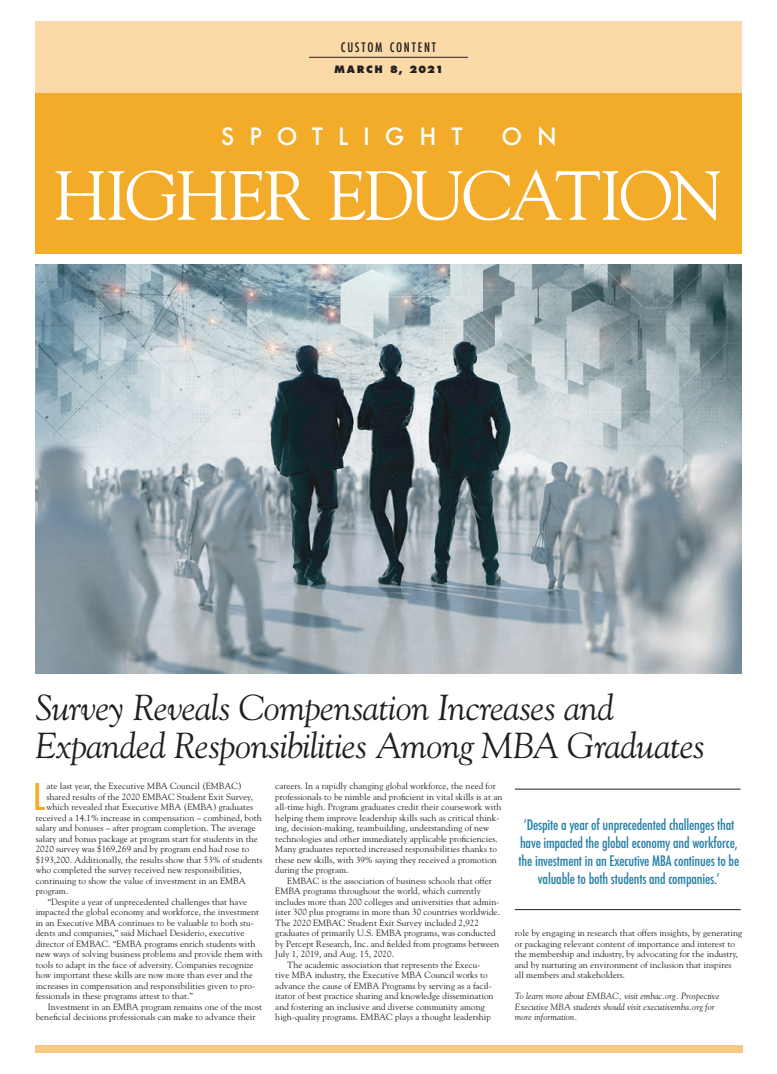
<style>
.page{position:relative;width:777px;height:1074px;background:#fff}
.page>*{position:absolute;margin:0;border:0;box-sizing:border-box;transform-origin:0 0}
.t1{font:69px "Goudy";letter-spacing:-.04em;color:#fff}
.t2{font:500 condensed 40.5px "Futura T";color:#f3ac2a}
.t3{font:italic 36px/38px "Goudy";letter-spacing:-.015em;color:#231f20}
.t4{font:500 26.2px "Futura T";letter-spacing:.57em;color:#fff}
.t5{font:500 condensed 16px/18px "Futura T";letter-spacing:-.01em;color:#257fa7;text-align:center}
.t6{font:500 condensed 12.8px "Futura";letter-spacing:.13em;color:#231f20}
.t7{font:800 11px "Futura T";color:#231f20}
.t8{font:9px/10.5px "Goudy";letter-spacing:.005em;color:#231f20}
.t9{font:italic 9px/10.5px "Goudy";letter-spacing:.005em;color:#231f20}
.s1{font-size:11.2px}
</style>
<div class="page">
<div style="left:35px;top:21px;width:707px;height:72px;background:#fbdaa7"></div>
<div style="left:35px;top:1045px;width:707px;height:8px;background:#f8c980"></div>
<hr style="left:309px;top:57px;width:159px;height:1px;background:#231f20">
<div style="left:35px;top:93px;width:707px;height:160px;background:#f3ac2a"></div>
<img style="left:36px;top:264px;width:706px;height:410px">
<hr style="left:515px;top:789px;width:226px;height:1px;background:#231f20">
<hr style="left:515px;top:909px;width:226px;height:1px;background:#231f20">
<h3 class="t6" style="left:341px;top:39px;width:97px">CUSTOM CONTENT</h3>
<p class="t7" style="left:334px;top:63px;width:110px"><span class="s1">MARCH</span> 8, 2021</p>
<h3 class="t4" style="left:221px;top:121px;width:243px">SPOTLIGHT</h3>
<h3 class="t4" style="left:501px;top:121px;width:57px">O N</h3>
<h1 class="t1" style="left:54px;top:153px;width:672px">HIGHER EDUCATION</h1>
<h3 class="t3" style="left:35px;top:687px;width:672px">Survey Reveals Compensation Increases and<br>Expanded Responsibilities Among MBA Graduates</h3>
<h2 class="t2" style="left:34px;top:773px;width:13px">L</h2>
<p class="t8" style="left:47px;top:780px;width:197px">ate last year, the Executive MBA Council (EMBAC)</p>
<p class="t8" style="left:47px;top:791px;width:208px">shared results of the 2020 EMBAC Student Exit Survey,</p>
<p class="t8" style="left:47px;top:801px;width:208px">which revealed that Executive MBA (EMBA) graduates</p>
<p class="t8" style="left:36px;top:812px;width:228px">received a 14.1% increase in compensation – combined, both</p>
<p class="t8" style="left:36px;top:822px;width:222px">salary and bonuses – after program completion. The average</p>
<p class="t8" style="left:36px;top:833px;width:224px">salary and bonus package at program start for students in the</p>
<p class="t8" style="left:36px;top:843px;width:215px">2020 survey was $169,269 and by program end had rose to</p>
<p class="t8" style="left:36px;top:854px;width:228px">$193,200. Additionally, the results show that 53% of students</p>
<p class="t8" style="left:36px;top:864px;width:208px">who completed the survey received new responsibilities,</p>
<p class="t8" style="left:36px;top:875px;width:212px">continuing to show the value of investment in an EMBA</p>
<p class="t8" style="left:36px;top:885px;width:34px">program.</p>
<p class="t8" style="left:48px;top:896px;width:201px">“Despite a year of unprecedented challenges that have</p>
<p class="t8" style="left:36px;top:906px;width:225px">impacted the global economy and workforce, the investment</p>
<p class="t8" style="left:36px;top:917px;width:219px">in an Executive MBA continues to be valuable to both stu-</p>
<p class="t8" style="left:36px;top:927px;width:210px">dents and companies,” said Michael Desiderio, executive</p>
<p class="t8" style="left:36px;top:938px;width:221px">director of EMBAC. “EMBA programs enrich students with</p>
<p class="t8" style="left:36px;top:948px;width:228px">new ways of solving business problems and provide them with</p>
<p class="t8" style="left:36px;top:959px;width:219px">tools to adapt in the face of adversity. Companies recognize</p>
<p class="t8" style="left:36px;top:969px;width:218px">how important these skills are now more than ever and the</p>
<p class="t8" style="left:36px;top:980px;width:221px">increases in compensation and responsibilities given to pro-</p>
<p class="t8" style="left:36px;top:990px;width:159px">fessionals in these programs attest to that.”</p>
<p class="t8" style="left:48px;top:1001px;width:216px">Investment in an EMBA program remains one of the most</p>
<p class="t8" style="left:36px;top:1011px;width:221px">beneficial decisions professionals can make to advance their</p>
<p class="t8" style="left:275px;top:780px;width:229px">careers. In a rapidly changing global workforce, the need for professionals to be nimble and proficient in vital skills is at an all-time high. Program graduates credit their coursework with helping them improve leadership skills such as critical think&shy;ing, decision-making, teambuilding, understanding of new technologies and other immediately applicable proficiencies.<br>Many graduates reported increased responsibilities thanks to these new skills, with 39% saying they received a promotion during the program.</p>
<p class="t8" style="left:287px;top:875px;width:206px">EMBAC is the association of business schools that offer</p>
<p class="t8" style="left:275px;top:885px;width:207px">EMBA programs throughout the world, which currently</p>
<p class="t8" style="left:275px;top:896px;width:226px">includes more than 200 colleges and universities that admin-</p>
<p class="t8" style="left:275px;top:906px;width:226px">ister 300 plus programs in more than 30 countries worldwide.</p>
<p class="t8" style="left:275px;top:917px;width:205px">The 2020 EMBAC Student Exit Survey included 2,922</p>
<p class="t8" style="left:275px;top:927px;width:222px">graduates of primarily U.S. EMBA programs, was conducted</p>
<p class="t8" style="left:275px;top:938px;width:226px">by Percept Research, Inc. and fielded from programs between</p>
<p class="t8" style="left:275px;top:948px;width:120px">July 1, 2019, and Aug. 15, 2020.</p>
<p class="t8" style="left:287px;top:959px;width:195px">The academic association that represents the Execu-</p>
<p class="t8" style="left:275px;top:969px;width:214px">tive MBA industry, the Executive MBA Council works to</p>
<p class="t8" style="left:275px;top:980px;width:218px">advance the cause of EMBA Programs by serving as a facil-</p>
<p class="t8" style="left:275px;top:990px;width:220px">itator of best practice sharing and knowledge dissemination</p>
<p class="t8" style="left:275px;top:1001px;width:211px">and fostering an inclusive and diverse community among</p>
<p class="t8" style="left:275px;top:1011px;width:217px">high-quality programs. EMBAC plays a thought leadership</p>
<h3 class="t5" style="left:519px;top:815px;width:222px">‘Despite a year of unprecedented challenges that have impacted the global economy and workforce, the investment in an Executive MBA continues to be valuable to both students and companies.’</h3>
<p class="t8" style="left:515px;top:927px;width:229px">role by engaging in research that offers insights, by generating or packaging relevant content of importance and interest to the membership and industry, by advocating for the industry, and by nurturing an environment of inclusion that inspires all members and stakeholders.</p>
<p class="t9" style="left:515px;top:991px;width:206px">To learn more about EMBAC, visit embac.org. Prospective<br>Executive MBA students should visit executivemba.org for more information.</p>
</div>
